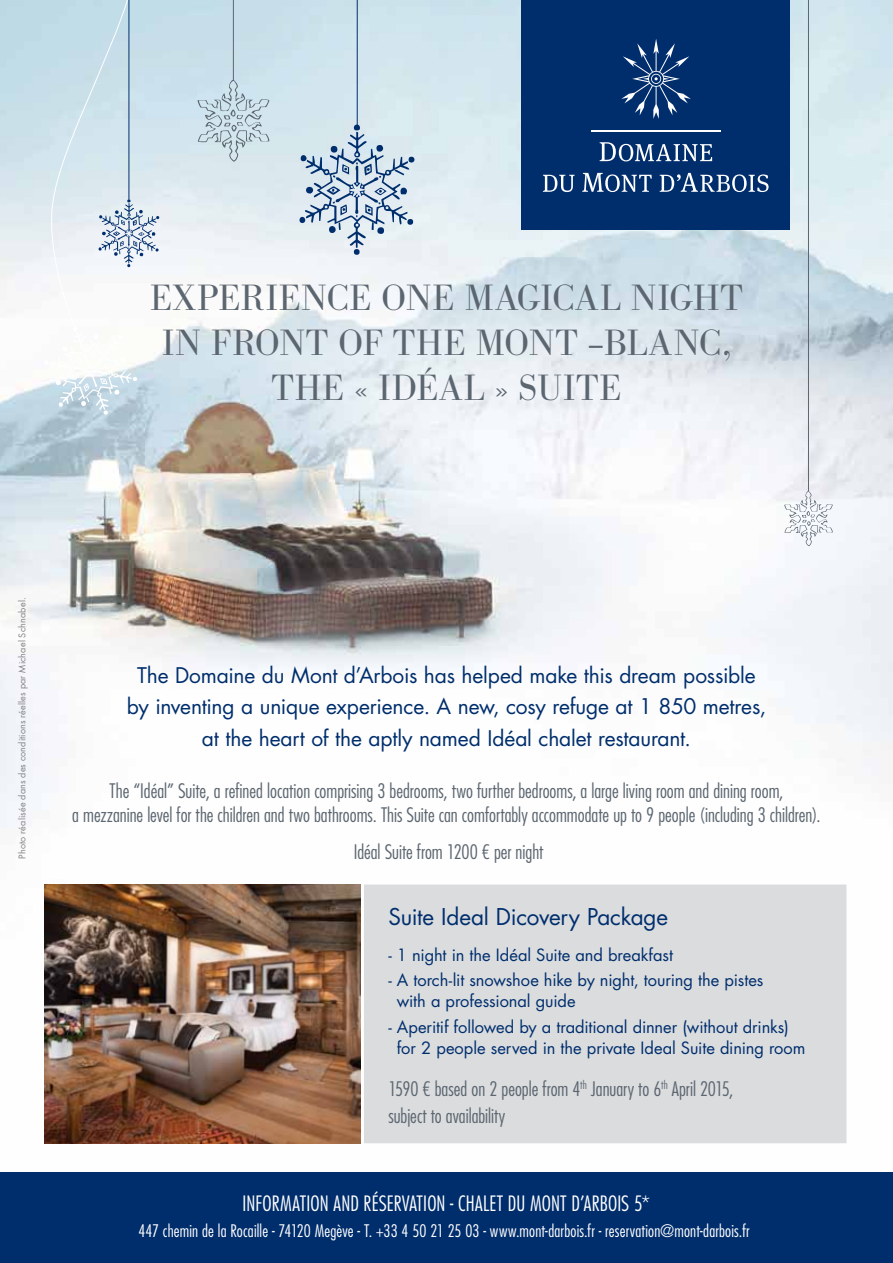
<style>
.page{position:relative;width:893px;height:1263px;background:#fff}
.page>*{position:absolute;margin:0;border:0;box-sizing:border-box;transform-origin:0 0}
.t1{font:300 37.5px/45px "Bodoni Nr 1 SBOP";letter-spacing:.01em;color:#5c6670;text-align:center}
.t2{font:22.5px "Futura Std";letter-spacing:-.01em;color:#002e6d}
.t3{font:21px/31.5px "Futura Std";letter-spacing:-.01em;color:#002e6d;text-align:center}
.t4{font:300 condensed 20.7px "Futura Std";letter-spacing:.005em;color:#fff}
.t5{font:300 condensed 19.5px/24px "Futura Std";color:#5c6670;text-align:center}
.t6{font:300 condensed 16.8px "Futura Std";letter-spacing:.01em;color:#fff}
.t7{font:16.5px/21px "Futura Std";letter-spacing:-.005em;color:#002e6d}
.t8{font:9px "Futura Std";letter-spacing:.02em;color:#808285}
</style>
<div class="page">
<img style="left:0;top:0;width:893px;height:1144px">
<svg style="left:299px;top:125px;width:115px;height:130px;background:#bccddb"></svg>
<svg style="left:197px;top:80px;width:72px;height:82px;background:#c3d6de"></svg>
<svg style="left:784px;top:491px;width:49px;height:55px"></svg>
<hr style="left:233px;top:0;width:1px;height:81px;background:#5c6670">
<hr style="left:808px;top:0;width:1px;height:491px;background:#5c6670">
<hr style="left:357px;top:0;width:1px;height:129px;background:#002e6d">
<svg style="left:44px;top:0;width:115px;height:415px"></svg>
<div style="left:522px;top:0;width:268px;height:229px;background:#002e6d"></div>
<div style="left:0;top:1172px;width:893px;height:91px;background:#002e6d"></div>
<img style="left:44px;top:884px;width:317px;height:259px">
<div style="left:364px;top:884px;width:482px;height:259px;background:#dadcde"></div>
<svg style="left:621px;top:39px;width:70px;height:80px"></svg>
<svg style="left:600px;top:142px;width:112px;height:19px"></svg>
<hr style="left:591px;top:130px;width:130px;height:1px;background:#fff">
<svg style="left:543px;top:175px;width:32px;height:17px"></svg>
<svg style="left:582px;top:173px;width:70px;height:19px"></svg>
<svg style="left:660px;top:173px;width:109px;height:19px"></svg>
<h1 class="t1" style="left:150px;top:277px;width:595px">EXPERIENCE ONE MAGICAL NIGHT<br>IN FRONT OF THE MONT –BLANC,<br>THE « IDÉAL » SUITE</h1>
<p class="t8" style="left:16px;top:859px;width:263px;rotate:-90deg">Photo réalisée dans des conditions réelles par Michael Schnabel.</p>
<p class="t3" style="left:127px;top:660px;width:641px">The Domaine du Mont d’Arbois has helped make this dream possible by inventing a unique experience. A new, cosy refuge at 1 850 metres, at the heart of the aptly named Idéal chalet restaurant.</p>
<p class="t5" style="left:72px;top:779px;width:750px">The “Idéal” Suite, a refined location comprising 3 bedrooms, two further bedrooms, a large living room and dining room,<br>a mezzanine level for the children and two bathrooms. This Suite can comfortably accommodate up to 9 people (including 3 children).</p>
<p class="t5" style="left:354px;top:840px;width:191px">Idéal Suite from 1200 € per night</p>
<p class="t2" style="left:388px;top:903px;width:281px">Suite Ideal Dicovery Package</p>
<p class="t7" style="left:388px;top:944px;width:286px">- 1 night in the Idéal Suite and breakfast</p>
<p class="t7" style="left:397px;top:970px;width:368px;text-indent:-8px">- A torch-lit snowshoe hike by night, touring the pistes with a professional guide</p>
<p class="t7" style="left:397px;top:1016px;width:410px;text-indent:-8px">- Aperitif followed by a traditional dinner (without drinks) for 2 people served in the private Ideal Suite dining room</p>
<p class="t5" style="left:388px;top:1075px;width:346px;line-height:27px;text-align:left">1590 € based on 2 people from 4<sup>th</sup> January to 6<sup>th</sup> April 2015, subject to availability</p>
<p class="t4" style="left:243px;top:1191px;width:409px">INFORMATION AND RÉSERVATION - CHALET DU MONT D’ARBOIS 5*</p>
<p class="t6" style="left:138px;top:1221px;width:613px">447 chemin de la Rocaille - 74120 Megève - T. +33 4 50 21 25 03 - www.mont-darbois.fr - reservation@mont-darbois.fr</p>
</div>
